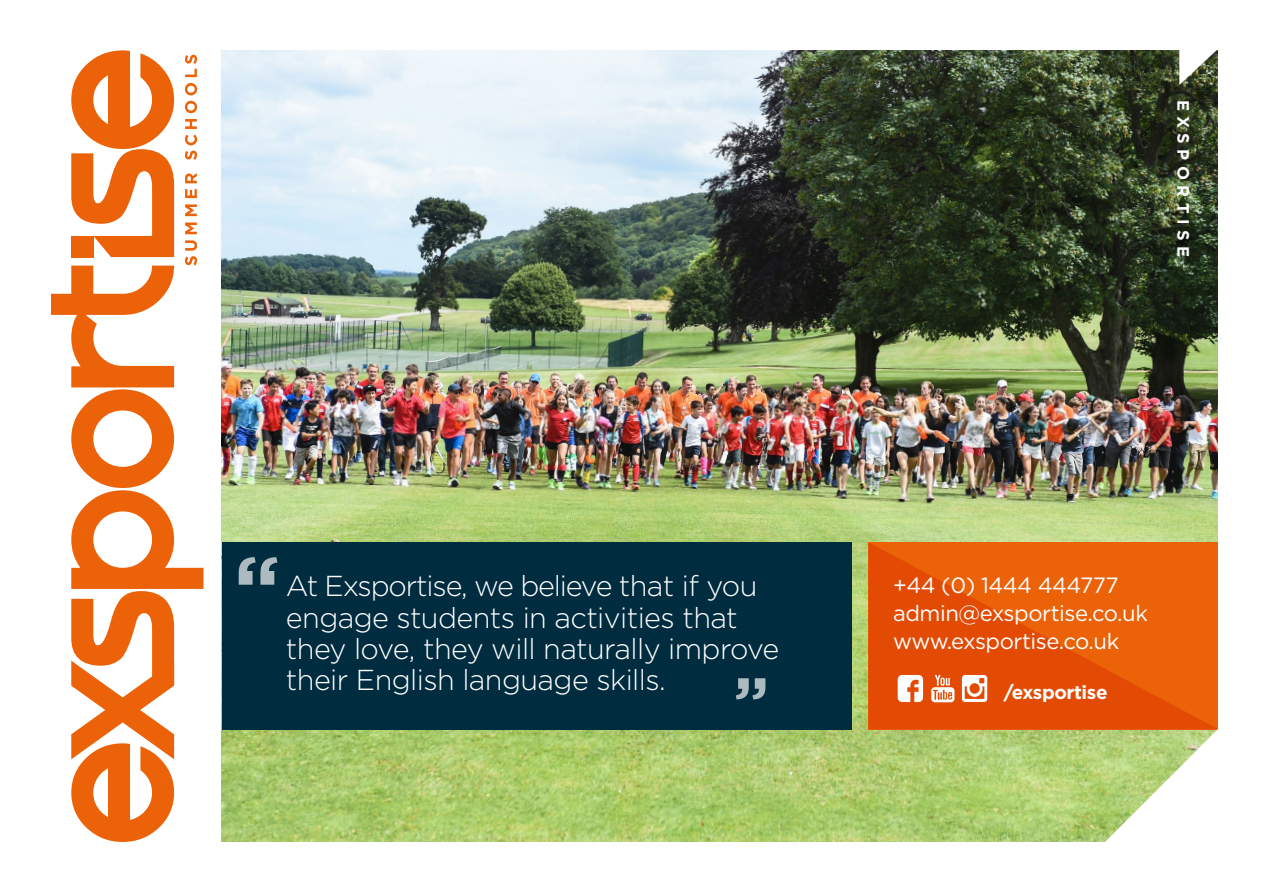
<style>
.page{position:relative;width:1263px;height:893px;background:#fff}
.page>*{position:absolute;margin:0;border:0;box-sizing:border-box;transform-origin:0 0}
.t1{font:300 28.8px/31.5px "Gotham";letter-spacing:-.02em;color:#fff}
.t2{font:22.05px/28px "Gotham";letter-spacing:-.02em;color:#fff}
.t3{font:700 18.9px "Gotham";letter-spacing:-.02em;color:#fff}
.t4{font:700 16.5px "Gotham";letter-spacing:.33em;color:#fff}
</style>
<div class="page">
<img style="left:222px;top:51px;width:996px;height:791px">
<svg style="left:868px;top:542px;width:350px;height:187px;background:#e75707"></svg>
<svg style="left:1179px;top:50px;width:39px;height:35px"></svg>
<svg style="left:1062px;top:696px;width:156px;height:146px"></svg>
<svg style="left:51px;top:50px;width:152px;height:792px"></svg>
<div style="left:222px;top:542px;width:629px;height:187px;background:#002c40"></div>
<svg style="left:736px;top:678px;width:29px;height:21px"></svg>
<svg style="left:239px;top:557px;width:38px;height:28px"></svg>
<svg style="left:898px;top:675px;width:25px;height:27px"></svg>
<svg style="left:931px;top:675px;width:23px;height:27px"></svg>
<svg style="left:962px;top:675px;width:25px;height:27px"></svg>
<p class="t4" style="left:1194px;top:100px;width:159px;rotate:90deg">EXSPORTISE</p>
<p class="t1" style="left:286px;top:569px;width:495px">At Exsportise, we believe that if you engage students in activities that they love, they will naturally improve their English language skills.</p>
<p class="t2" style="left:893px;top:571px;width:256px">+44 (0) 1444 444777 admin@exsportise.co.uk www.exsportise.co.uk</p>
<p class="t3" style="left:1004px;top:679px;width:105px">/exsportise</p>
</div>
